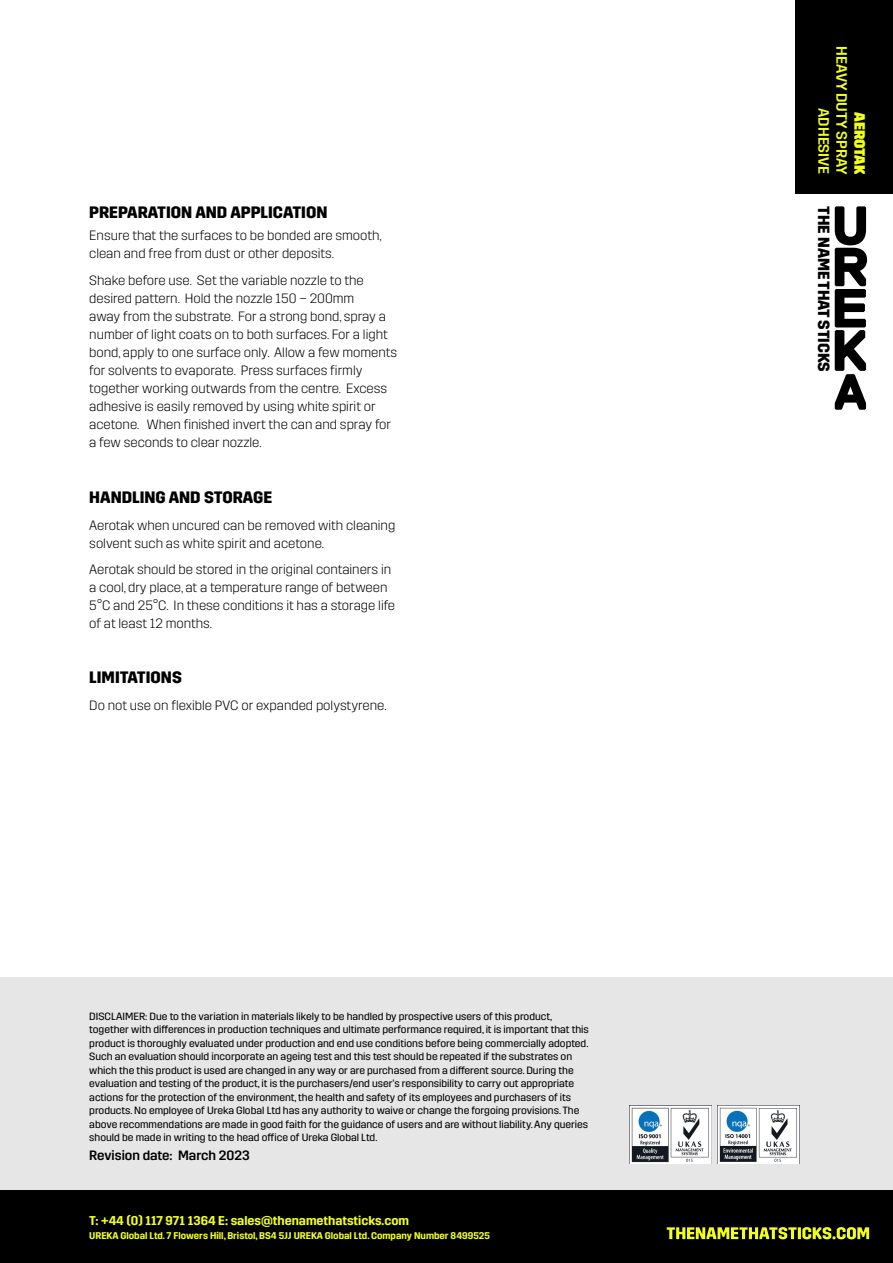
<style>
.page{position:relative;width:893px;height:1263px;background:#fff}
.page>*{position:absolute;margin:0;border:0;box-sizing:border-box;transform-origin:0 0}
.t1{font:700 16.5px "Trim";color:#000}
.t2{font:700 16.2px "Trim";color:#000}
.t3{font:500 15px/18px "Trim";color:#f2ff1d;text-align:right}
.t4{font:800 15px "Trim";color:#f2ff1d}
.t5{font:300 13.5px/18px "Trim";color:#000}
.t6{font:500 13.5px "Trim";color:#000}
.t7{font:600 12.75px "Trim";color:#f2ff1d}
.t8{font:10.5px/13.5px "Trim";color:#000}
.t9{font:600 9.75px "Trim";color:#f2ff1d}
</style>
<div class="page">
<div style="left:0;top:978px;width:893px;height:285px;background:#e6e6e6"></div>
<div style="left:0;top:1191px;width:893px;height:72px;background:#000"></div>
<div style="left:795px;top:0;width:98px;height:193px;background:#000"></div>
<svg style="left:667px;top:1227px;width:202px;height:12px"></svg>
<svg style="left:835px;top:206px;width:32px;height:204px"></svg>
<img style="left:629px;top:1106px;width:82px;height:58px">
<img style="left:718px;top:1106px;width:82px;height:58px">
<p class="t1" style="left:89px;top:203px;width:240px">PREPARATION AND APPLICATION</p>
<p class="t5" style="left:89px;top:227px;width:294px">Ensure that the surfaces to be bonded are smooth, clean and free from dust or other deposits.</p>
<p class="t5" style="left:89px;top:271px;width:309px">Shake before use. Set the variable nozzle to the desired pattern. Hold the nozzle 150 – 200mm<br>away from the substrate. For a strong bond, spray a number of light coats on to both surfaces. For a light bond, apply to one surface only. Allow a few moments for solvents to evaporate. Press surfaces firmly together working outwards from the centre. Excess adhesive is easily removed by using white spirit or acetone. When finished invert the can and spray for a few seconds to clear nozzle.</p>
<p class="t1" style="left:89px;top:488px;width:184px">HANDLING AND STORAGE</p>
<p class="t5" style="left:89px;top:516px;width:307px">Aerotak when uncured can be removed with cleaning solvent such as white spirit and acetone.</p>
<p class="t5" style="left:89px;top:561px;width:307px">Aerotak should be stored in the original containers in a cool, dry place, at a temperature range of between 5°C and 25°C. In these conditions it has a storage life of at least 12 months.</p>
<p class="t1" style="left:89px;top:668px;width:94px">LIMITATIONS</p>
<p class="t5" style="left:89px;top:696px;width:299px">Do not use on flexible PVC or expanded polystyrene.</p>
<p class="t8" style="left:89px;top:1010px;width:501px">DISCLAIMER: Due to the variation in materials likely to be handled by prospective users of this product, together with differences in production techniques and ultimate performance required, it is important that this product is thoroughly evaluated under production and end use conditions before being commercially adopted.<br>Such an evaluation should incorporate an ageing test and this test should be repeated if the substrates on which the this product is used are changed in any way or are purchased from a different source. During the evaluation and testing of the product, it is the purchasers/end user’s responsibility to carry out appropriate actions for the protection of the environment, the health and safety of its employees and purchasers of its products. No employee of Ureka Global Ltd has any authority to waive or change the forgoing provisions. The above recommendations are made in good faith for the guidance of users and are without liability. Any queries should be made in writing to the head office of Ureka Global Ltd.</p>
<p class="t6" style="left:89px;top:1148px;width:162px">Revision date: March 2023</p>
<p class="t7" style="left:89px;top:1213px;width:321px">T: +44 (0) 117 971 1364 E: sales@thenamethatsticks.com</p>
<p class="t9" style="left:89px;top:1229px;width:402px">UREKA Global Ltd. 7 Flowers Hill, Bristol, BS4 5JJ UREKA Global Ltd. Company Number 8499525</p>
<p class="t3" style="left:851px;top:46px;width:130px;rotate:90deg">HEAVY DUTY SPRAY<br>ADHESIVE</p>
<h2 class="t2" style="left:833px;top:206px;width:167px;rotate:90deg">THE NAME THAT STICKS</h2>
<p class="t4" style="left:868px;top:112px;width:64px;rotate:90deg">AEROTAK</p>
</div>
